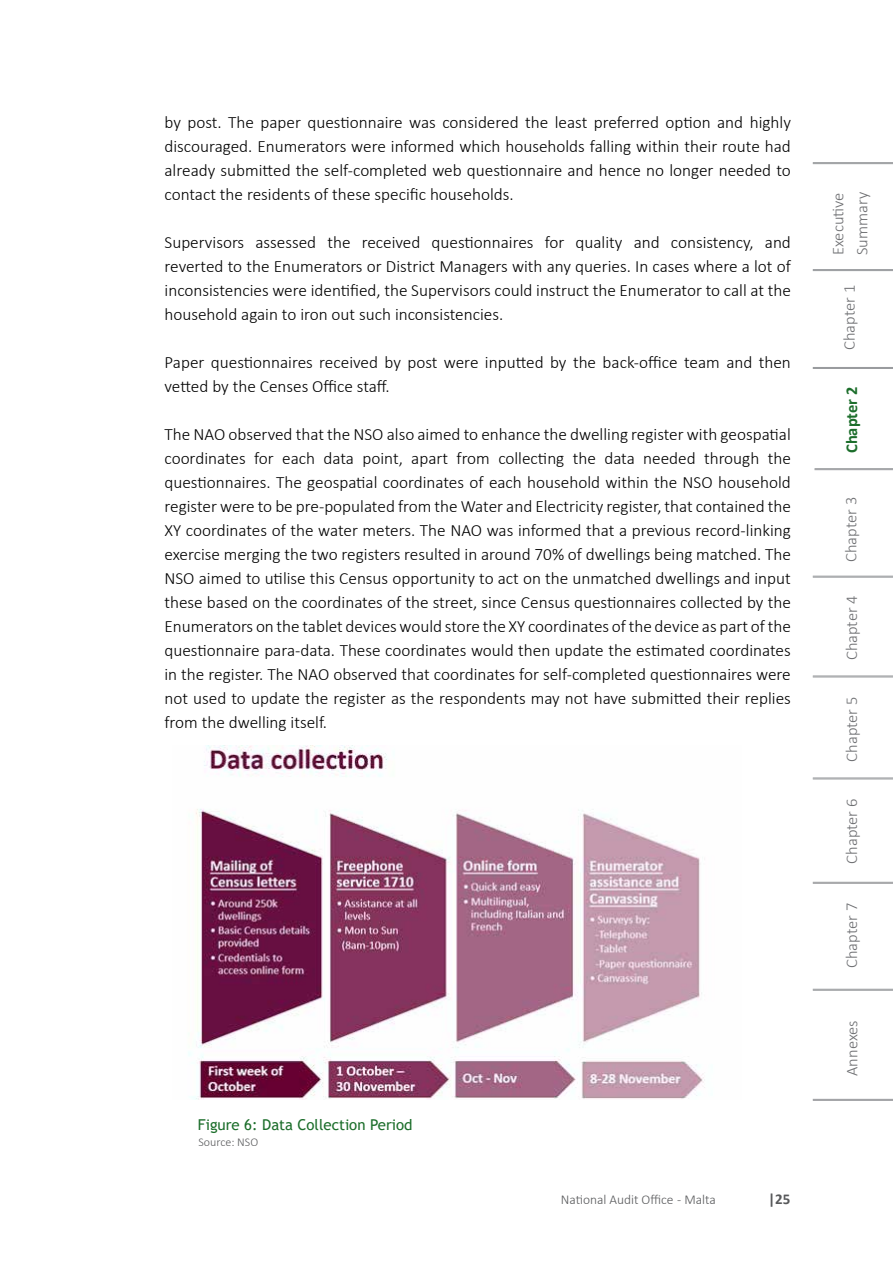
<style>
.page{position:relative;width:893px;height:1263px;background:#fff}
.page>*{position:absolute;margin:0;border:0;box-sizing:border-box;transform-origin:0 0}
.t1{font:300 17.25px/24px "Calibri";color:#000;text-align:justify}
.t2{font:300 16.5px/24px "Calibri";color:#6d6e71}
.t3{font:700 16.5px "Calibri";color:#1c6e2b}
.t4{font:15px "Trebuchet MS";color:#1c6e2b}
.t5{font:300 13.5px "Calibri";color:#58595b}
.t6{font:300 12px "Calibri";color:#58595b}
.s1{font-size:17.25px;color:#fff}
.s2{font-weight:700;font-size:17.25px;color:#fff}
.s3{font-weight:700;font-size:15px}
</style>
<div class="page">
<hr style="left:813px;top:269px;width:80px;height:1px;background:#97999c">
<hr style="left:813px;top:270px;width:80px;height:1px;background:#97999c">
<hr style="left:813px;top:367px;width:80px;height:1px;background:#97999c">
<hr style="left:813px;top:368px;width:80px;height:1px;background:#97999c">
<hr style="left:814px;top:468px;width:79px;height:1px;background:#97999c">
<hr style="left:814px;top:469px;width:79px;height:1px;background:#97999c">
<hr style="left:813px;top:576px;width:80px;height:1px;background:#97999c">
<hr style="left:813px;top:577px;width:80px;height:1px;background:#97999c">
<hr style="left:813px;top:162px;width:80px;height:1px;background:#97999c">
<hr style="left:813px;top:163px;width:80px;height:1px;background:#97999c">
<hr style="left:813px;top:676px;width:80px;height:1px;background:#97999c">
<hr style="left:813px;top:677px;width:80px;height:1px;background:#97999c">
<hr style="left:813px;top:778px;width:80px;height:1px;background:#97999c">
<hr style="left:813px;top:779px;width:80px;height:1px;background:#97999c">
<hr style="left:813px;top:882px;width:80px;height:1px;background:#97999c">
<hr style="left:813px;top:883px;width:80px;height:1px;background:#97999c">
<hr style="left:813px;top:989px;width:80px;height:1px;background:#97999c">
<hr style="left:813px;top:990px;width:80px;height:1px;background:#97999c">
<hr style="left:813px;top:1099px;width:80px;height:1px;background:#97999c">
<hr style="left:813px;top:1100px;width:80px;height:1px;background:#97999c">
<img style="left:188px;top:746px;width:517px;height:353px">
<p class="t1" style="left:165px;top:110px;width:628px">by post. The paper questionnaire was considered the least preferred option and highly discouraged. Enumerators were informed which households falling within their route had already submitted the self-completed web questionnaire and hence no longer needed to contact the residents of these specific households.</p>
<p class="t1" style="left:165px;top:230px;width:628px">Supervisors assessed the received questionnaires for quality and consistency, and reverted to the Enumerators or District Managers with any queries. In cases where a lot of inconsistencies were identified, the Supervisors could instruct the Enumerator to call at the household again to iron out such inconsistencies.</p>
<p class="t1" style="left:165px;top:350px;width:628px">Paper questionnaires received by post were inputted by the back-office team and then vetted by the Censes Office staff.</p>
<p class="t1" style="left:164px;top:422px;width:628px">The NAO observed that the NSO also aimed to enhance the dwelling register with geospatial coordinates for each data point, apart from collecting the data needed through the questionnaires. The geospatial coordinates of each household within the NSO household register were to be pre-populated from the Water and Electricity register, that contained the XY coordinates of the water meters. The NAO was informed that a previous record-linking exercise merging the two registers resulted in around 70% of dwellings being matched. The NSO aimed to utilise this Census opportunity to act on the unmatched dwellings and input these based on the coordinates of the street, since Census questionnaires collected by the Enumerators on the tablet devices would store the XY coordinates of the device as part of the questionnaire para-data. These coordinates would then update the estimated coordinates in the register. The NAO observed that coordinates for self-completed questionnaires were not used to update the register as the respondents may not have submitted their replies from the dwelling itself.</p>
<p class="t4" style="left:198px;top:1115px;width:216px">Figure 6: Data Collection Period</p>
<p class="t6" style="left:198px;top:1135px;width:61px">Source: NSO</p>
<p class="t5" style="left:561px;top:1191px;width:231px">National Audit Office - Malta <span class="s1">\| \</span><span class="s2">\</span><span class="s3">|25</span></p>
<p class="t2" style="left:826px;top:255px;width:64px;rotate:-90deg">Executive<br>Summary</p>
<p class="t2" style="left:837px;top:350px;width:66px;rotate:-90deg">Chapter 1</p>
<p class="t3" style="left:840px;top:453px;width:68px;rotate:-90deg">Chapter 2</p>
<p class="t2" style="left:839px;top:562px;width:66px;rotate:-90deg">Chapter 3</p>
<p class="t2" style="left:840px;top:660px;width:66px;rotate:-90deg">Chapter 4</p>
<p class="t2" style="left:840px;top:762px;width:66px;rotate:-90deg">Chapter 5</p>
<p class="t2" style="left:840px;top:863px;width:66px;rotate:-90deg">Chapter 6</p>
<p class="t2" style="left:840px;top:968px;width:66px;rotate:-90deg">Chapter 7</p>
<p class="t2" style="left:840px;top:1076px;width:57px;rotate:-90deg">Annexes</p>
</div>
